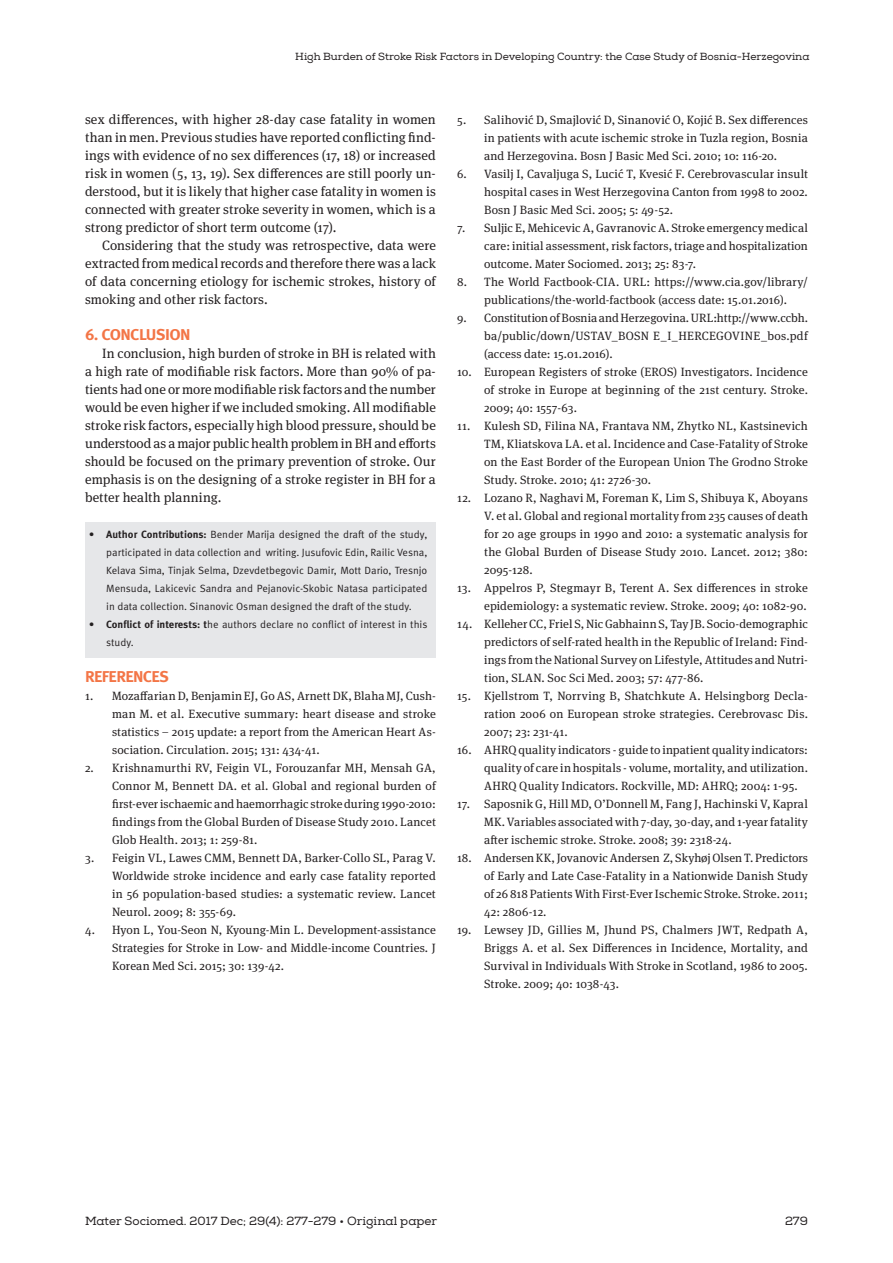
<style>
.page{position:relative;width:893px;height:1263px;background:#fff}
.page>*{position:absolute;margin:0;border:0;box-sizing:border-box;transform-origin:0 0}
.t1{font:700 15.6px "Meta Pro";letter-spacing:-.04em;color:#f37546;scale:1.05 1}
.t2{font:13.5px/18px "Meta Serif Pro";color:#231f20;text-align:justify}
.t3{font:12px/18px "Meta Serif Pro";letter-spacing:.01em;color:#231f20;text-align:justify}
.t4{font:12px "Nexa Slab";color:#231f20}
.t5{font:10.5px/18px "Meta Pro";color:#231f20;text-align:justify}
.t6{font:10.5px "Nexa Slab";color:#231f20}
.s1{font-weight:700}
</style>
<div class="page">
<div style="left:85px;top:522px;width:351px;height:99px;background:#e6e7e9"></div>
<div style="left:85px;top:612px;width:351px;height:45px;background:#e6e7e9"></div>
<p class="t6" style="left:295px;top:50px;width:516px">High Burden of Stroke Risk Factors in Developing Country: the Case Study of Bosnia-Herzegovina</p>
<p class="t2" style="left:85px;top:110px;width:352px">sex differences, with higher 28-day case fatality in women than in men. Previous studies have reported conflicting find&shy;ings with evidence of no sex differences (17, 18) or increased risk in women (5, 13, 19). Sex differences are still poorly un&shy;derstood, but it is likely that higher case fatality in women is connected with greater stroke severity in women, which is a strong predictor of short term outcome (17).</p>
<p class="t2" style="left:85px;top:236px;width:352px;text-indent:17px">Considering that the study was retrospective, data were extracted from medical records and therefore there was a lack of data concerning etiology for ischemic strokes, history of smoking and other risk factors.</p>
<h1 class="t1" style="left:85px;top:325px;width:102px">6. CONCLUSION</h1>
<p class="t2" style="left:85px;top:344px;width:352px;text-indent:17px">In conclusion, high burden of stroke in BH is related with a high rate of modifiable risk factors. More than 90% of pa&shy;tients had one or more modifiable risk factors and the number would be even higher if we included smoking. All modifiable stroke risk factors, especially high blood pressure, should be understood as a major public health problem in BH and efforts should be focused on the primary prevention of stroke. Our emphasis is on the designing of a stroke register in BH for a better health planning.</p>
<p class="t5" style="left:106px;top:526px;width:323px;text-indent:-17px"><span class="s1">• Author Contributions:</span> Bender Marija designed the draft of the study, participated in data collection and writing. Jusufovic Edin, Railic Vesna, Kelava Sima, Tinjak Selma, Dzevdetbegovic Damir, Mott Dario, Tresnjo Mensuda, Lakicevic Sandra and Pejanovic-Skobic Natasa participated in data collection. Sinanovic Osman designed the draft of the study.</p>
<p class="t5" style="left:106px;top:616px;width:323px;text-indent:-17px"><span class="s1">• Conflict of interests: t</span>he authors declare no conflict of interest in this study.</p>
<h1 class="t1" style="left:85px;top:667px;width:81px">REFERENCES</h1>
<p class="t3" style="left:112px;top:687px;width:325px;text-indent:-27px">1. Mozaffarian D, Benjamin EJ, Go AS, Arnett DK, Blaha MJ, Cush&shy;man M. et al. Executive summary: heart disease and stroke statistics – 2015 update: a report from the American Heart As&shy;sociation. Circulation. 2015; 131: 434-41.</p>
<p class="t3" style="left:112px;top:759px;width:325px;text-indent:-27px">2. Krishnamurthi RV, Feigin VL, Forouzanfar MH, Mensah GA, Connor M, Bennett DA. et al. Global and regional burden of first-ever ischaemic and haemorrhagic stroke during 1990-2010: findings from the Global Burden of Disease Study 2010. Lancet Glob Health. 2013; 1: 259-81.</p>
<p class="t3" style="left:112px;top:849px;width:325px;text-indent:-27px">3. Feigin VL, Lawes CMM, Bennett DA, Barker-Collo SL, Parag V.<br>Worldwide stroke incidence and early case fatality reported in 56 population-based studies: a systematic review. Lancet Neurol. 2009; 8: 355-69.</p>
<p class="t3" style="left:112px;top:921px;width:325px;text-indent:-27px">4. Hyon L, You-Seon N, Kyoung-Min L. Development-assistance Strategies for Stroke in Low- and Middle-income Countries. J Korean Med Sci. 2015; 30: 139-42.</p>
<p class="t3" style="left:484px;top:111px;width:325px;text-indent:-27px">5. Salihović D, Smajlović D, Sinanović O, Kojić B. Sex differences in patients with acute ischemic stroke in Tuzla region, Bosnia and Herzegovina. Bosn J Basic Med Sci. 2010; 10: 116-20.</p>
<p class="t3" style="left:484px;top:165px;width:325px;text-indent:-27px">6. Vasilj I, Cavaljuga S, Lucić T, Kvesić F. Cerebrovascular insult hospital cases in West Herzegovina Canton from 1998 to 2002.<br>Bosn J Basic Med Sci. 2005; 5: 49-52.</p>
<p class="t3" style="left:484px;top:219px;width:325px;text-indent:-27px">7. Suljic E, Mehicevic A, Gavranovic A. Stroke emergency medical care: initial assessment, risk factors, triage and hospitalization outcome. Mater Sociomed. 2013; 25: 83-7.</p>
<p class="t3" style="left:457px;top:273px;width:352px;text-align:center">8. The World Factbook-CIA. URL: https://www.cia.gov/library/ publications/the-world-factbook (access date: 15.01.2016).</p>
<p class="t3" style="left:484px;top:309px;width:325px;text-indent:-27px">9. Constitution of Bosnia and Herzegovina. URL:http://www.ccbh. ba/public/down/USTAV_BOSN E_I_HERCEGOVINE_bos.pdf (access date: 15.01.2016).</p>
<p class="t3" style="left:484px;top:363px;width:325px;text-indent:-27px">10. European Registers of stroke (EROS) Investigators. Incidence of stroke in Europe at beginning of the 21st century. Stroke.<br>2009; 40: 1557-63.</p>
<p class="t3" style="left:484px;top:417px;width:325px;text-indent:-27px">11. Kulesh SD, Filina NA, Frantava NM, Zhytko NL, Kastsinevich TM, Kliatskova LA. et al. Incidence and Case-Fatality of Stroke on the East Border of the European Union The Grodno Stroke Study. Stroke. 2010; 41: 2726-30.</p>
<p class="t3" style="left:484px;top:489px;width:325px;text-indent:-27px">12. Lozano R, Naghavi M, Foreman K, Lim S, Shibuya K, Aboyans V. et al. Global and regional mortality from 235 causes of death for 20 age groups in 1990 and 2010: a systematic analysis for the Global Burden of Disease Study 2010. Lancet. 2012; 380:<br>2095-128.</p>
<p class="t3" style="left:457px;top:579px;width:352px;text-align:right">13. Appelros P, Stegmayr B, Terent A. Sex differences in stroke epidemiology: a systematic review. Stroke. 2009; 40: 1082-90.</p>
<p class="t3" style="left:484px;top:615px;width:325px;text-indent:-27px">14. Kelleher CC, Friel S, Nic Gabhainn S, Tay JB. Socio-demographic predictors of self-rated health in the Republic of Ireland: Find&shy;ings from the National Survey on Lifestyle, Attitudes and Nutri&shy;tion, SLAN. Soc Sci Med. 2003; 57: 477-86.</p>
<p class="t3" style="left:484px;top:687px;width:325px;text-indent:-27px">15. Kjellstrom T, Norrving B, Shatchkute A. Helsingborg Decla&shy;ration 2006 on European stroke strategies. Cerebrovasc Dis.<br>2007; 23: 231-41.</p>
<p class="t3" style="left:484px;top:741px;width:325px;text-indent:-27px">16. AHRQ quality indicators - guide to inpatient quality indicators: quality of care in hospitals - volume, mortality, and utilization.<br>AHRQ Quality Indicators. Rockville, MD: AHRQ; 2004: 1-95.</p>
<p class="t3" style="left:484px;top:795px;width:325px;text-indent:-27px">17. Saposnik G, Hill MD, O’Donnell M, Fang J, Hachinski V, Kapral MK. Variables associated with 7-day, 30-day, and 1-year fatality after ischemic stroke. Stroke. 2008; 39: 2318-24.</p>
<p class="t3" style="left:484px;top:849px;width:325px;text-indent:-27px">18. Andersen KK, Jovanovic Andersen Z, Skyhøj Olsen T. Predictors of Early and Late Case-Fatality in a Nationwide Danish Study of 26 818 Patients With First-Ever Ischemic Stroke. Stroke. 2011; 42: 2806-12.</p>
<p class="t3" style="left:484px;top:921px;width:325px;text-indent:-27px">19. Lewsey JD, Gillies M, Jhund PS, Chalmers JWT, Redpath A, Briggs A. et al. Sex Differences in Incidence, Mortality, and Survival in Individuals With Stroke in Scotland, 1986 to 2005.<br>Stroke. 2009; 40: 1038-43.</p>
<p class="t4" style="left:85px;top:1214px;width:354px">Mater Sociomed. 2017 Dec; 29(4): 277-279 • Original paper</p>
<p class="t4" style="left:785px;top:1214px;width:24px">279</p>
</div>
